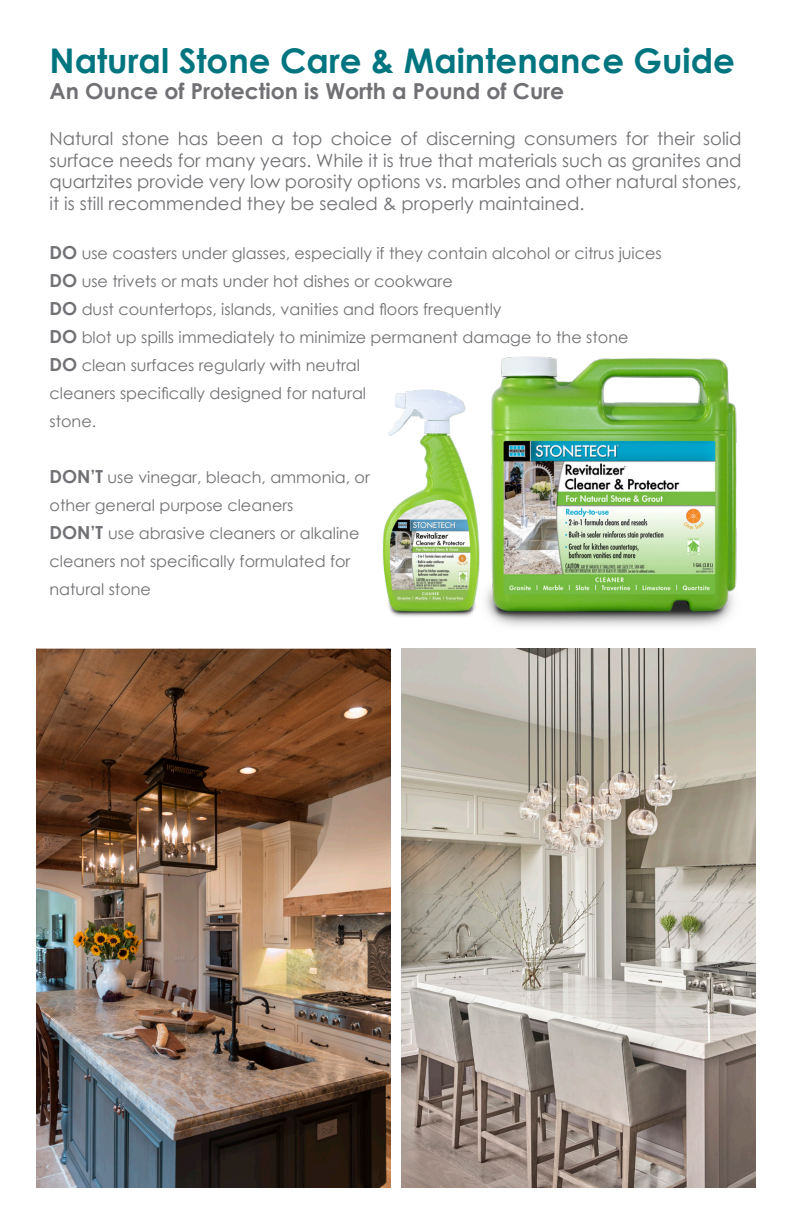
<style>
.page{position:relative;width:792px;height:1224px;background:#fff}
.page>*{position:absolute;margin:0;border:0;box-sizing:border-box;transform-origin:0 0}
.t1{font:700 34px "Century Gothic";color:#007580}
.t2{font:700 22px "Century Gothic";color:#717074}
.t3{font:18px/21.6px "Century Gothic";color:#717074;text-align:justify}
.t4{font:16px/28px "Century Gothic";color:#717074}
.s1{font-weight:700;font-size:18px}
</style>
<div class="page">
<img style="left:487px;top:356px;width:250px;height:270px">
<img style="left:382px;top:389px;width:105px;height:228px">
<img style="left:36px;top:648px;width:354px;height:540px">
<img style="left:402px;top:648px;width:354px;height:540px">
<p class="t1" style="left:50px;top:35px;width:687px">Natural Stone Care &amp; Maintenance Guide</p>
<p class="t2" style="left:50px;top:75px;width:516px">An Ounce of Protection is Worth a Pound of Cure</p>
<p class="t3" style="left:50px;top:127px;width:694px">Natural stone has been a top choice of discerning consumers for their solid surface needs for many years. While it is true that materials such as granites and quartzites provide very low porosity options vs. marbles and other natural stones, it is still recommended they be sealed &amp; properly maintained.</p>
<p class="t4" style="left:50px;top:239px;width:614px"><span class="s1">DO</span> use coasters under glasses, especially if they contain alcohol or citrus juices</p>
<p class="t4" style="left:50px;top:267px;width:405px"><span class="s1">DO</span> use trivets or mats under hot dishes or cookware</p>
<p class="t4" style="left:50px;top:295px;width:453px"><span class="s1">DO</span> dust countertops, islands, vanities and floors frequently</p>
<p class="t4" style="left:50px;top:323px;width:581px"><span class="s1">DO</span> blot up spills immediately to minimize permanent damage to the stone</p>
<p class="t4" style="left:50px;top:351px;width:318px"><span class="s1">DO</span> clean surfaces regularly with neutral cleaners specifically designed for natural stone.</p>
<p class="t4" style="left:50px;top:463px;width:322px"><span class="s1">DON’T</span> use vinegar, bleach, ammonia, or other general purpose cleaners</p>
<p class="t4" style="left:50px;top:519px;width:311px"><span class="s1">DON’T</span> use abrasive cleaners or alkaline cleaners not specifically formulated for natural stone</p>
</div>
